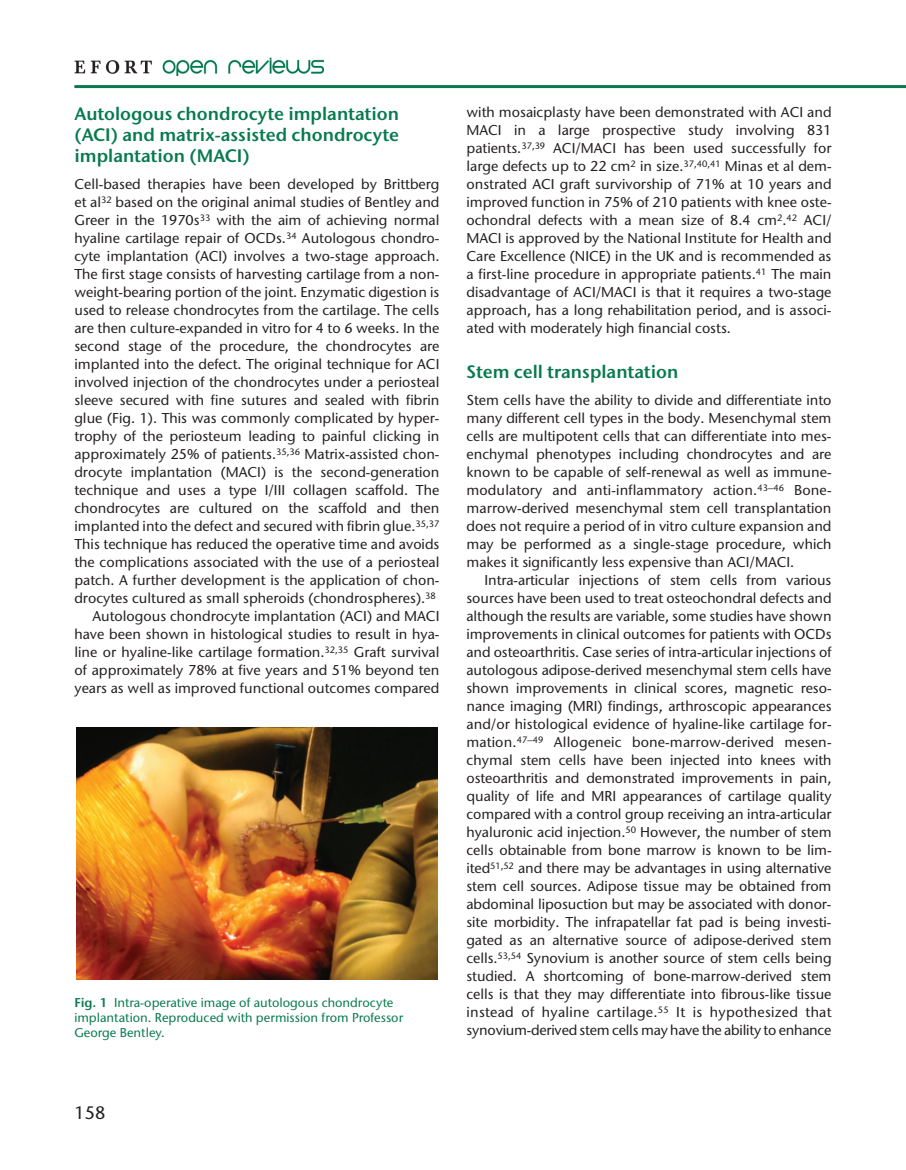
<style>
.page{position:relative;width:906px;height:1170px;background:#fff}
.page>*{position:absolute;margin:0;border:0;box-sizing:border-box;transform-origin:0 0}
.t1{font:600 18px/21px "Stone Sans ITC Pro";color:#077a4e;text-align:justify}
.t2{font:500 18px "Stone Sans ITC Pro";color:#231f20}
.t3{font:500 14.25px/18px "Stone Sans ITC Pro";color:#231f20;text-align:justify}
.t4{font:500 12.75px/15px "Stone Sans ITC Pro";color:#077a4e}
.s1{font-weight:600}
</style>
<div class="page">
<img style="left:74px;top:57px;width:250px;height:19px">
<hr style="left:74px;top:85px;width:832px;height:3px;background:#077a4e">
<img style="left:77px;top:727px;width:360px;height:252px">
<p class="t1" style="left:74px;top:103px;width:326px">Autologous chondrocyte implantation (ACI) and matrix-assisted chondrocyte implantation (MACI)</p>
<p class="t3" style="left:74px;top:174px;width:366px;text-align:right">Cell-based therapies have been developed by Brittberg et al<sup>32</sup> based on the original animal studies of Bentley and Greer in the 1970s<sup>33</sup> with the aim of achieving normal hyaline cartilage repair of OCDs.<sup>34</sup> Autologous chondro&shy;cyte implantation (ACI) involves a two-stage approach.<br>The first stage consists of harvesting cartilage from a non&shy;weight-bearing portion of the joint. Enzymatic digestion is used to release chondrocytes from the cartilage. The cells are then culture-expanded in vitro for 4 to 6 weeks. In the second stage of the procedure, the chondrocytes are implanted into the defect. The original technique for ACI involved injection of the chondrocytes under a periosteal sleeve secured with fine sutures and sealed with fibrin glue (Fig. 1). This was commonly complicated by hyper&shy;trophy of the periosteum leading to painful clicking in approximately 25% of patients.<sup>35,36</sup> Matrix-assisted chon&shy;drocyte implantation (MACI) is the second-generation technique and uses a type I/III collagen scaffold. The chondrocytes are cultured on the scaffold and then implanted into the defect and secured with fibrin glue.<sup>35,37<br></sup>This technique has reduced the operative time and avoids the complications associated with the use of a periosteal patch. A further development is the application of chon&shy;drocytes cultured as small spheroids (chondrospheres).<sup>38<br></sup>Autologous chondrocyte implantation (ACI) and MACI have been shown in histological studies to result in hya&shy;line or hyaline-like cartilage formation.<sup>32,35</sup> Graft survival of approximately 78% at five years and 51% beyond ten years as well as improved functional outcomes compared</p>
<p class="t4" style="left:74px;top:994px;width:330px"><span class="s1">Fig. 1</span> Intra-operative image of autologous chondrocyte implantation. Reproduced with permission from Professor<br>George Bentley.</p>
<p class="t2" style="left:74px;top:1101px;width:32px">158</p>
<p class="t3" style="left:466px;top:103px;width:367px">with mosaicplasty have been demonstrated with ACI and MACI in a large prospective study involving 831 patients.<sup>37,39</sup> ACI/MACI has been used successfully for large defects up to 22 cm<sup>2</sup> in size.<sup>37,40,41</sup> Minas et al dem&shy;onstrated ACI graft survivorship of 71% at 10 years and improved function in 75% of 210 patients with knee oste&shy;ochondral defects with a mean size of 8.4 cm<sup>2</sup>.<sup>42</sup> ACI/ MACI is approved by the National Institute for Health and Care Excellence (NICE) in the UK and is recommended as a first-line procedure in appropriate patients.<sup>41</sup> The main disadvantage of ACI/MACI is that it requires a two-stage approach, has a long rehabilitation period, and is associ&shy;ated with moderately high financial costs.</p>
<p class="t1" style="left:466px;top:361px;width:213px">Stem cell transplantation</p>
<p class="t3" style="left:466px;top:391px;width:366px">Stem cells have the ability to divide and differentiate into many different cell types in the body. Mesenchymal stem cells are multipotent cells that can differentiate into mes&shy;enchymal phenotypes including chondrocytes and are known to be capable of self-renewal as well as immune&shy;modulatory and anti-inflammatory action.<sup>43–46</sup> Bone&shy;marrow-derived mesenchymal stem cell transplantation does not require a period of in vitro culture expansion and may be performed as a single-stage procedure, which makes it significantly less expensive than ACI/MACI.</p>
<p class="t3" style="left:466px;top:571px;width:367px;text-indent:18px">Intra-articular injections of stem cells from various sources have been used to treat osteochondral defects and although the results are variable, some studies have shown improvements in clinical outcomes for patients with OCDs and osteoarthritis. Case series of intra-articular injections of autologous adipose-derived mesenchymal stem cells have shown improvements in clinical scores, magnetic reso&shy;nance imaging (MRI) findings, arthroscopic appearances and/or histological evidence of hyaline-like cartilage for&shy;mation.<sup>47–49</sup> Allogeneic bone-marrow-derived mesen&shy;chymal stem cells have been injected into knees with osteoarthritis and demonstrated improvements in pain, quality of life and MRI appearances of cartilage quality compared with a control group receiving an intra-articular hyaluronic acid injection.<sup>50</sup> However, the number of stem cells obtainable from bone marrow is known to be lim&shy;ited<sup>51,52</sup> and there may be advantages in using alternative stem cell sources. Adipose tissue may be obtained from abdominal liposuction but may be associated with donor&shy;site morbidity. The infrapatellar fat pad is being investi&shy;gated as an alternative source of adipose-derived stem cells.<sup>53,54</sup> Synovium is another source of stem cells being studied. A shortcoming of bone-marrow-derived stem cells is that they may differentiate into fibrous-like tissue instead of hyaline cartilage.<sup>55</sup> It is hypothesized that synovium-derived stem cells may have the ability to enhance</p>
</div>
